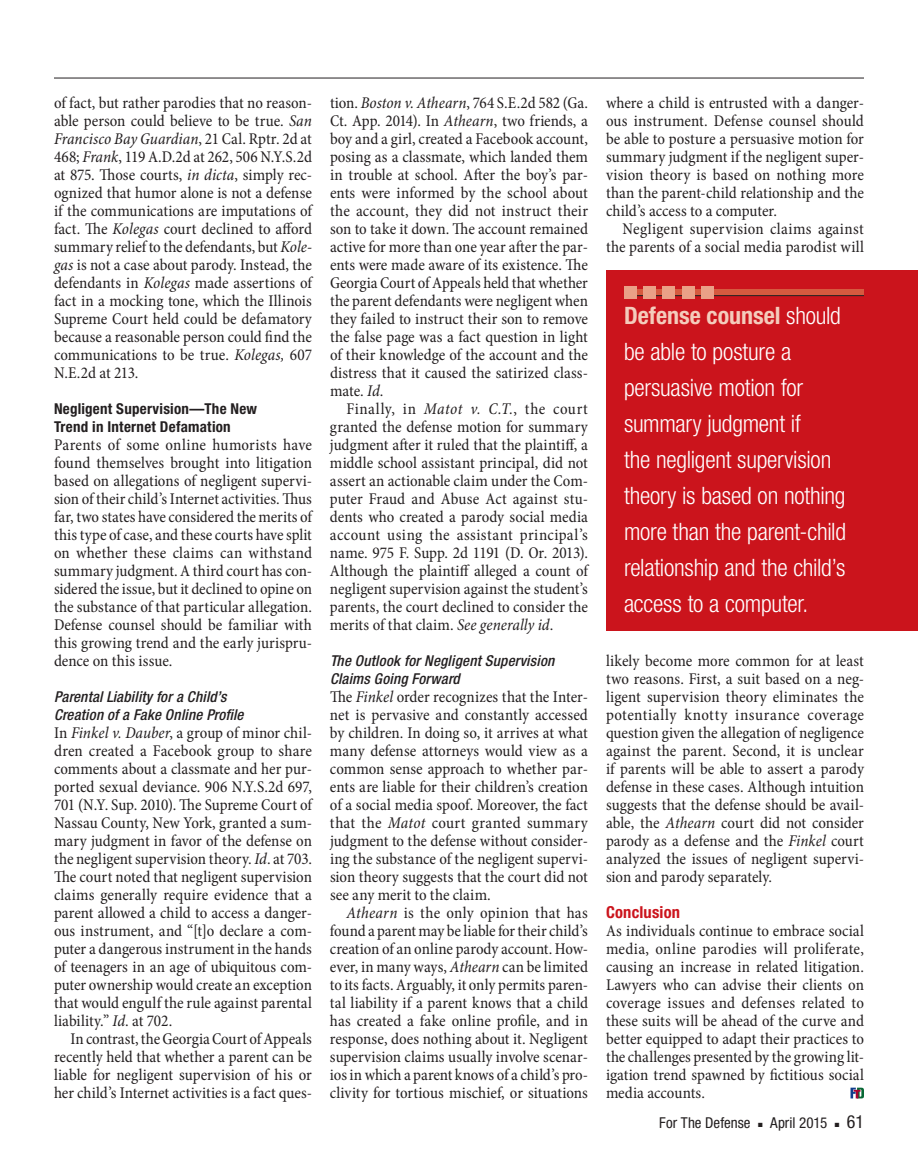
<style>
.page{position:relative;width:918px;height:1175px;background:#fff}
.page>*{position:absolute;margin:0;border:0;box-sizing:border-box;transform-origin:0 0}
.pullout_RH_block{font:300 condensed 24px/36px "Helvetica Neue";letter-spacing:-.01em;color:#fff}
.t1{font:condensed 18px "Helvetica Neue";color:#231f20}
.body_para_ind{font:condensed 16.5px/18px "Minion Pro";color:#231f20;text-align:justify}
.body_no_ind{font:condensed 16.5px/18px "Minion Pro";color:#231f20;text-align:justify}
.subhead_1{font:700 condensed 16.5px "Helvetica Neue";letter-spacing:.015em;color:#cb141c}
.subhead_3{font:italic 500 condensed 15px/18px "Helvetica Neue";letter-spacing:.015em;color:#231f20}
.subhead_2{font:700 condensed 15px/18px "Helvetica Neue";letter-spacing:.015em;color:#231f20}
.t2{font:condensed 15px "Helvetica Neue";color:#231f20}
.s1{font-style:italic}
.s2{font-weight:700;color:#f4ccbc}
</style>
<div class="page">
<hr style="left:54px;top:78px;width:810px;height:1px;background:#231f20">
<svg style="left:851px;top:1087px;width:13px;height:11px"></svg>
<div style="left:606px;top:270px;width:312px;height:360px;background:#cb141c"></div>
<div style="left:624px;top:290px;width:240px;height:6px;background:#d65a3f"></div>
<hr style="left:624px;top:295px;width:240px;height:1px;background:#231f20">
<div style="left:624px;top:286px;width:12px;height:13px;background:#eaa087"></div>
<div style="left:643px;top:286px;width:13px;height:13px;background:#eaa087"></div>
<div style="left:663px;top:286px;width:12px;height:13px;background:#eaa087"></div>
<div style="left:682px;top:286px;width:13px;height:13px;background:#eaa087"></div>
<div style="left:702px;top:286px;width:12px;height:13px;background:#eaa087"></div>
<p class="body_para_ind" style="left:54px;top:94px;width:260px">of fact, but rather parodies that no reason&shy;able person could believe to be true. <span class="s1">San Francisco Bay Guardian</span>, 21 Cal. Rptr. 2d at 468; <span class="s1">Frank</span>, 119 A.D.2d at 262, 506 N.Y.S.2d at 875. Those courts, <span class="s1">in dicta</span>, simply rec&shy;ognized that humor alone is not a defense if the communications are imputations of fact. The <span class="s1">Kolegas</span> court declined to afford summary relief to the defendants, but <span class="s1">Kole&shy;gas</span> is not a case about parody. Instead, the defendants in <span class="s1">Kolegas</span> made assertions of fact in a mocking tone, which the Illinois Supreme Court held could be defamatory because a reasonable person could find the communications to be true. <span class="s1">Kolegas,</span> 607<br>N.E.2d at 213.</p>
<p class="subhead_2" style="left:54px;top:399px;width:205px">Negligent Supervision—The New<br>Trend in Internet Defamation</p>
<p class="body_no_ind" style="left:54px;top:436px;width:260px">Parents of some online humorists have found themselves brought into litigation based on allegations of negligent supervi&shy;sion of their child’s Internet activities. Thus far, two states have considered the merits of this type of case, and these courts have split on whether these claims can withstand summary judgment. A third court has con&shy;sidered the issue, but it declined to opine on the substance of that particular allegation.<br>Defense counsel should be familiar with this growing trend and the early jurispru&shy;dence on this issue.</p>
<p class="subhead_3" style="left:54px;top:687px;width:191px">Parental Liability for a Child’s<br>Creation of a Fake Online Profile</p>
<p class="body_no_ind" style="left:54px;top:724px;width:260px">In <span class="s1">Finkel v. Dauber</span>, a group of minor chil&shy;dren created a Facebook group to share comments about a classmate and her pur&shy;ported sexual deviance. 906 N.Y.S.2d 697, 701 (N.Y. Sup. 2010). The Supreme Court of Nassau County, New York, granted a sum&shy;mary judgment in favor of the defense on the negligent supervision theory. <span class="s1">Id</span>. at 703.<br>The court noted that negligent supervision claims generally require evidence that a parent allowed a child to access a danger&shy;ous instrument, and “[t]o declare a com&shy;puter a dangerous instrument in the hands of teenagers in an age of ubiquitous com&shy;puter ownership would create an exception that would engulf the rule against parental liability.” <span class="s1">Id</span>. at 702.</p>
<p class="body_para_ind" style="left:54px;top:1030px;width:260px;text-indent:16px">In contrast, the Georgia Court of Appeals recently held that whether a parent can be liable for negligent supervision of his or her child’s Internet activities is a fact ques-</p>
<p class="body_para_ind" style="left:330px;top:94px;width:260px">tion. <span class="s1">Boston v. Athearn</span>, 764 S.E.2d 582 (Ga.<br>Ct. App. 2014). In <span class="s1">Athearn</span>, two friends, a boy and a girl, created a Facebook account, posing as a classmate, which landed them in trouble at school. After the boy’s par&shy;ents were informed by the school about the account, they did not instruct their son to take it down. The account remained active for more than one year after the par&shy;ents were made aware of its existence. The Georgia Court of Appeals held that whether the parent defendants were negligent when they failed to instruct their son to remove the false page was a fact question in light of their knowledge of the account and the distress that it caused the satirized class&shy;mate. <span class="s1">Id</span>.</p>
<p class="body_para_ind" style="left:330px;top:400px;width:260px;text-indent:17px">Finally, in <span class="s1">Matot v. C.T.</span>, the court granted the defense motion for summary judgment after it ruled that the plaintiff, a middle school assistant principal, did not assert an actionable claim under the Com&shy;puter Fraud and Abuse Act against stu&shy;dents who created a parody social media account using the assistant principal’s name. 975 F. Supp. 2d 1191 (D. Or. 2013).<br>Although the plaintiff alleged a count of negligent supervision against the student’s parents, the court declined to consider the merits of that claim. <span class="s1">See generally id</span>.</p>
<p class="subhead_3" style="left:330px;top:651px;width:226px">The Outlook for Negligent Supervision<br>Claims Going Forward</p>
<p class="body_no_ind" style="left:330px;top:688px;width:260px">The <span class="s1">Finkel</span> order recognizes that the Inter&shy;net is pervasive and constantly accessed by children. In doing so, it arrives at what many defense attorneys would view as a common sense approach to whether par&shy;ents are liable for their children’s creation of a social media spoof. Moreover, the fact that the <span class="s1">Matot</span> court granted summary judgment to the defense without consider&shy;ing the substance of the negligent supervi&shy;sion theory suggests that the court did not see any merit to the claim.</p>
<p class="body_para_ind" style="left:330px;top:904px;width:260px;text-indent:17px"><span class="s1">Athearn</span> is the only opinion that has found a parent may be liable for their child’s creation of an online parody account. How&shy;ever, in many ways, <span class="s1">Athearn</span> can be limited to its facts. Arguably, it only permits paren&shy;tal liability if a parent knows that a child has created a fake online profile, and in response, does nothing about it. Negligent supervision claims usually involve scenar&shy;ios in which a parent knows of a child’s pro&shy;clivity for tortious mischief, or situations</p>
<p class="body_para_ind" style="left:606px;top:94px;width:260px">where a child is entrusted with a danger&shy;ous instrument. Defense counsel should be able to posture a persuasive motion for summary judgment if the negligent super&shy;vision theory is based on nothing more than the parent-child relationship and the child’s access to a computer.</p>
<p class="body_para_ind" style="left:606px;top:220px;width:260px;text-align:right">Negligent supervision claims against the parents of a social media parodist will</p>
<p class="pullout_RH_block" style="left:624px;top:297px;width:224px"><span class="s2">Defense counsel</span> should be able to posture a persuasive motion for summary judgment if<br>the negligent supervision theory is based on nothing more than the parent-child relationship and the child’s access to a computer.</p>
<p class="body_para_ind" style="left:606px;top:652px;width:260px">likely become more common for at least two reasons. First, a suit based on a neg&shy;ligent supervision theory eliminates the potentially knotty insurance coverage question given the allegation of negligence against the parent. Second, it is unclear if parents will be able to assert a parody defense in these cases. Although intuition suggests that the defense should be avail&shy;able, the <span class="s1">Athearn</span> court did not consider parody as a defense and the <span class="s1">Finkel</span> court analyzed the issues of negligent supervi&shy;sion and parody separately.</p>
<p class="subhead_1" style="left:606px;top:902px;width:76px">Conclusion</p>
<p class="body_no_ind" style="left:606px;top:922px;width:260px">As individuals continue to embrace social media, online parodies will proliferate, causing an increase in related litigation.<br>Lawyers who can advise their clients on coverage issues and defenses related to these suits will be ahead of the curve and better equipped to adapt their practices to the challenges presented by the growing lit&shy;igation trend spawned by fictitious social media accounts.</p>
<p class="t2" style="left:659px;top:1114px;width:93px">For The Defense</p>
<p class="t2" style="left:758px;top:1114px;width:71px">■ April 2015</p>
<p class="t1" style="left:835px;top:1111px;width:31px">■ 61</p>
</div>
